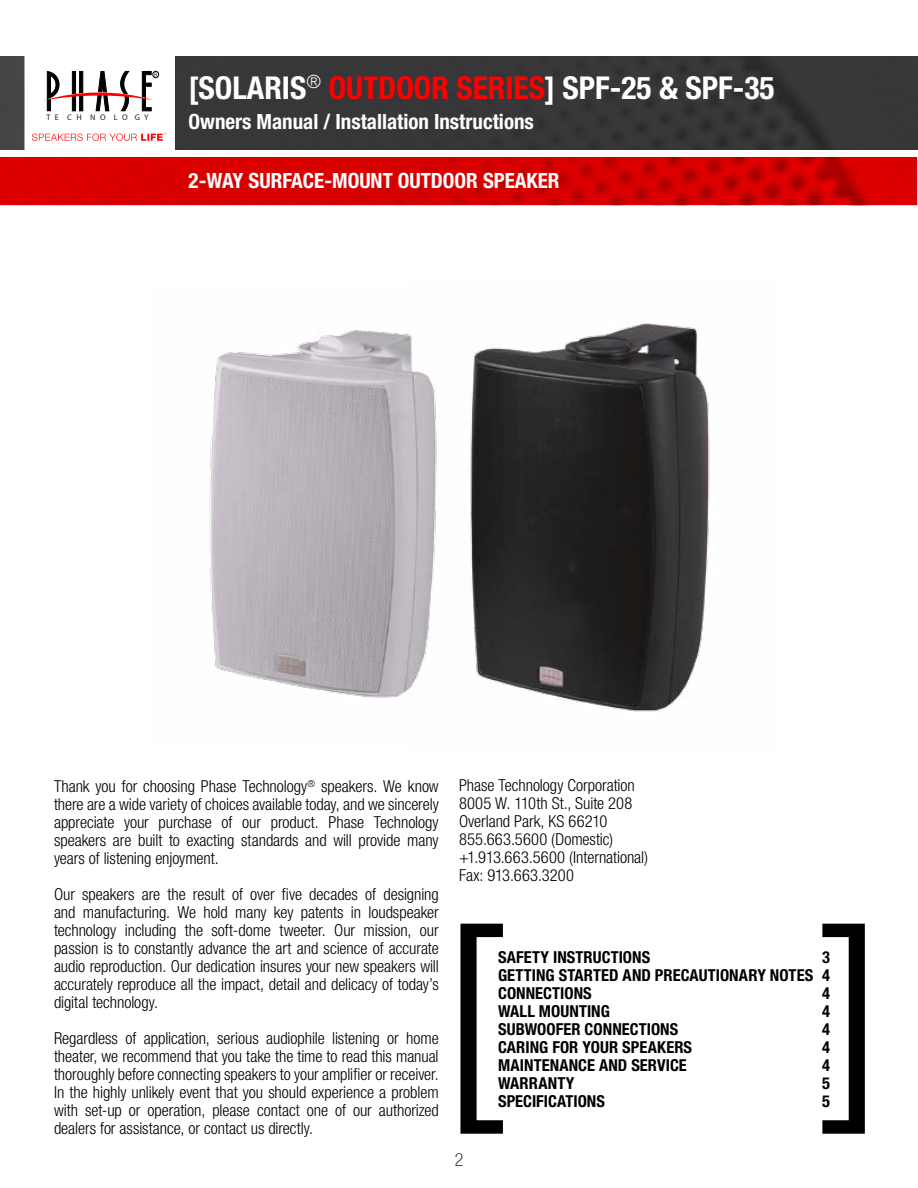
<style>
.page{position:relative;width:918px;height:1188px;background:#fff}
.page>*{position:absolute;margin:0;border:0;box-sizing:border-box;transform-origin:0 0}
.t1{font:700 condensed 31.5px "Helvetica Neue LT Std";color:#fff}
.t2{font:700 condensed 21px "Helvetica Neue LT Std";color:#fff}
.t3{font:100 condensed 18px "Helvetica Neue LT Std";color:#000}
.t4{font:300 condensed 16.5px/18px "Helvetica Neue LT Std";letter-spacing:-.005em;color:#000;text-align:justify}
.t5{font:700 condensed 16.5px/18px "Helvetica Neue LT Std";letter-spacing:.005em;color:#000;text-align:justify}
.t6{font:8.1px "Myriad Pro";letter-spacing:.56em;color:#221f20}
.t7{font:300 condensed 6.3px "Helvetica Neue LT Std";color:#000}
.s1{color:#f00}
</style>
<div class="page">
<svg style="left:0;top:157px;width:917px;height:48px;background:#d40000"></svg>
<div style="left:175px;top:56px;width:743px;height:93px;background:#383738"></div>
<div style="left:0;top:56px;width:24px;height:93px;background:#454446"></div>
<svg style="left:44px;top:71px;width:110px;height:40px"></svg>
<div style="left:153px;top:71px;width:6px;height:7px;border:1px solid #000;border-radius:50%"></div>
<svg style="left:32px;top:133px;width:134px;height:8px"></svg>
<svg style="left:460px;top:924px;width:43px;height:210px"></svg>
<svg style="left:822px;top:924px;width:43px;height:210px"></svg>
<img style="left:501px;top:323px;width:209px;height:389px">
<img style="left:209px;top:330px;width:292px;height:368px">
<p class="t7" style="left:154px;top:71px;width:5px">R</p>
<p class="t6" style="left:46px;top:112px;width:104px">TE CH NO LO GY</p>
<h1 class="t1" style="left:189px;top:69px;width:588px">[SOLARIS<sup>®</sup> <span class="s1">OUTDOOR SERIES</span>] SPF-25 &amp; SPF-35</h1>
<p class="t2" style="left:189px;top:109px;width:347px">Owners Manual / Installation Instructions</p>
<p class="t2" style="left:189px;top:168px;width:373px">2-WAY SURFACE-MOUNT OUTDOOR SPEAKER</p>
<p class="t4" style="left:54px;top:777px;width:386px">Thank you for choosing Phase Technology<sup>®</sup> speakers. We know there are a wide variety of choices available today, and we sincerely appreciate your purchase of our product. Phase Technology speakers are built to exacting standards and will provide many years of listening enjoyment.</p>
<p class="t4" style="left:54px;top:885px;width:386px">Our speakers are the result of over five decades of designing and manufacturing. We hold many key patents in loudspeaker technology including the soft-dome tweeter. Our mission, our passion is to constantly advance the art and science of accurate audio reproduction. Our dedication insures your new speakers will accurately reproduce all the impact, detail and delicacy of today’s digital technology.</p>
<p class="t4" style="left:54px;top:1029px;width:386px">Regardless of application, serious audiophile listening or home theater, we recommend that you take the time to read this manual thoroughly before connecting speakers to your amplifier or receiver.<br>In the highly unlikely event that you should experience a problem with set-up or operation, please contact one of our authorized dealers for assistance, or contact us directly.</p>
<p class="t4" style="left:459px;top:776px;width:191px;text-align:left">Phase Technology Corporation<br>8005 W. 110th St., Suite 208<br>Overland Park, KS 66210<br>855.663.5600 (Domestic) +1.913.663.5600 (International)<br>Fax: 913.663.3200</p>
<p class="t5" style="left:498px;top:948px;width:154px">SAFETY INSTRUCTIONS</p>
<p class="t5" style="left:498px;top:948px;width:333px;text-indent:324px">3<br>GETTING STARTED AND PRECAUTIONARY NOTES 4<br>CONNECTIONS</p>
<p class="t5" style="left:822px;top:984px;width:9px">4</p>
<p class="t3" style="left:455px;top:1149px;width:10px">2</p>
<p class="t5" style="left:498px;top:1002px;width:113px">WALL MOUNTING</p>
<p class="t5" style="left:822px;top:1002px;width:9px">4</p>
<p class="t5" style="left:498px;top:1020px;width:182px">SUBWOOFER CONNECTIONS</p>
<p class="t5" style="left:822px;top:1020px;width:9px">4</p>
<p class="t5" style="left:498px;top:1038px;width:196px">CARING FOR YOUR SPEAKERS</p>
<p class="t5" style="left:822px;top:1038px;width:9px">4</p>
<p class="t5" style="left:498px;top:1056px;width:190px">MAINTENANCE AND SERVICE</p>
<p class="t5" style="left:822px;top:1056px;width:9px">4</p>
<p class="t5" style="left:498px;top:1074px;width:78px">WARRANTY</p>
<p class="t5" style="left:822px;top:1074px;width:9px">5</p>
<p class="t5" style="left:498px;top:1092px;width:109px">SPECIFICATIONS</p>
<p class="t5" style="left:822px;top:1092px;width:9px">5</p>
</div>
